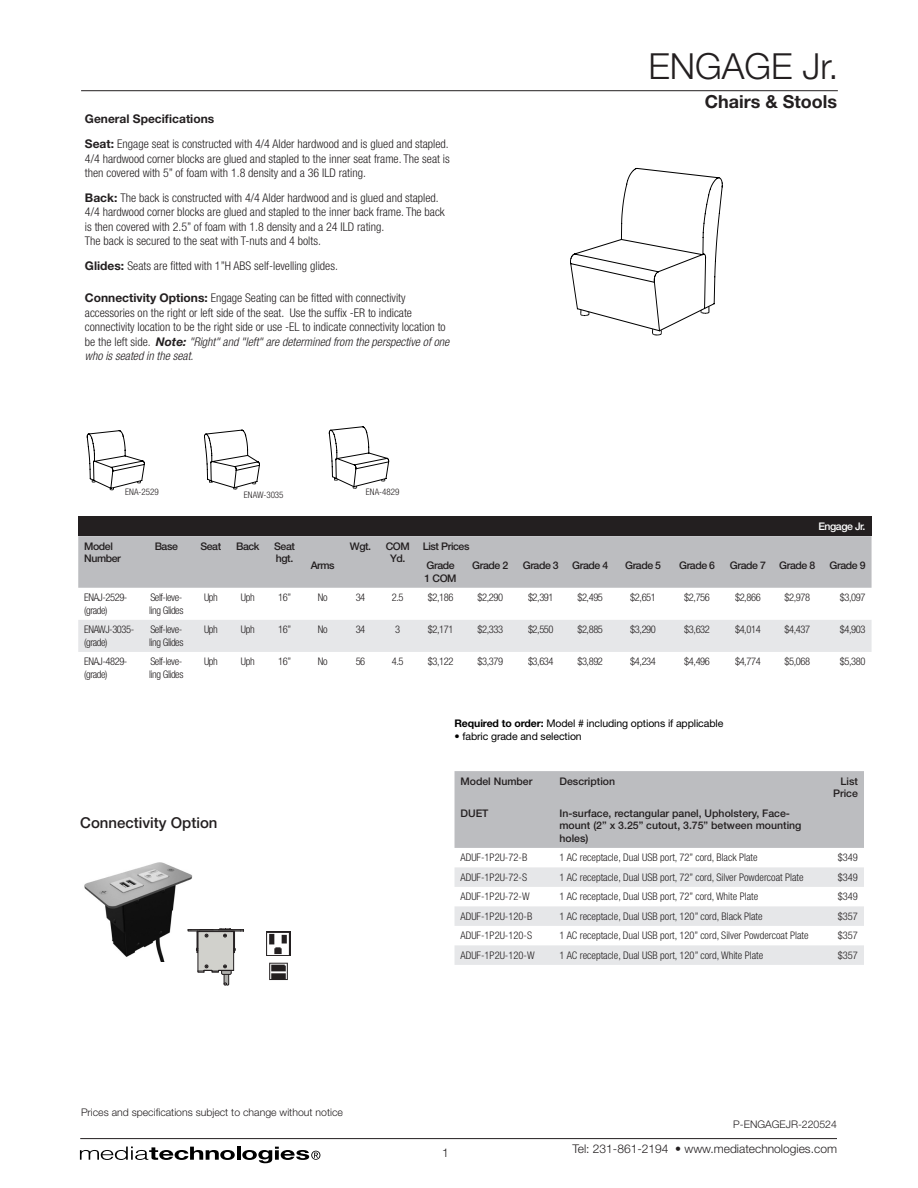
<style>
.page{position:relative;width:918px;height:1188px;background:#fff}
.page>*{position:absolute;margin:0;border:0;box-sizing:border-box;transform-origin:0 0}
.Product_Name_Page_Ti{font:300 36px "Helvetica Neue LT Std";color:#231f20}
.t1{font:700 18px "Helvetica Neue LT Std";color:#231f20}
.Table_Column_Head{font:500 15px "Helvetica Neue LT Std";color:#231f20}
.t2{font:300 condensed 12px/14.4px "Helvetica Neue LT Std";color:#231f20}
.t3{font:300 12px "Helvetica Neue LT Std";color:#231f20}
.General_Spec_Header{font:700 12px "Helvetica Neue LT Std";color:#231f20}
.t4{font:300 condensed 10.5px "Helvetica Neue LT Std";color:#231f20}
.t5{font:500 10.5px/12.6px "Helvetica Neue LT Std";color:#231f20}
.t6{font:300 condensed 10.5px/12.6px "Helvetica Neue LT Std";letter-spacing:-.04em;color:#231f20}
.t7{font:10.5px "Helvetica Neue LT Std";letter-spacing:-.01em;color:#000}
.t8{font:300 10.5px "Helvetica Neue LT Std";color:#231f20}
.t9{font:500 10.5px/12.6px "Helvetica Neue LT Std";letter-spacing:-.04em;color:#231f20}
.t10{font:500 10.5px "Helvetica Neue LT Std";letter-spacing:-.04em;color:#fff}
.Table_Body{font:300 condensed 9px "Helvetica Neue LT Std";color:#231f20}
.s1{font-weight:700;font-stretch:normal}
.s2{font-weight:700;font-style:italic;font-stretch:normal}
.s3{font-style:italic}
.s4{font-weight:700}
</style>
<div class="page">
<hr style="left:80px;top:1138px;width:757px;height:1px;background:#231f20">
<hr style="left:81px;top:90px;width:757px;height:1px;background:#231f20">
<svg style="left:80px;top:1147px;width:155px;height:13px"></svg>
<hr style="left:237px;top:1147px;width:4px;height:13px;background:#000">
<svg style="left:242px;top:1147px;width:78px;height:16px"></svg>
<svg style="left:87px;top:430px;width:58px;height:61px"></svg>
<img style="left:84px;top:862px;width:109px;height:100px">
<img style="left:266px;top:931px;width:24px;height:49px">
<svg style="left:188px;top:929px;width:56px;height:56px"></svg>
<svg style="left:204px;top:430px;width:56px;height:60px"></svg>
<div style="left:78px;top:517px;width:794px;height:19px;background:#231f20"></div>
<div style="left:78px;top:536px;width:794px;height:52px;background:#bcbdc0"></div>
<div style="left:78px;top:620px;width:794px;height:32px;background:#e6e7e9"></div>
<svg style="left:329px;top:427px;width:60px;height:62px"></svg>
<svg style="left:570px;top:168px;width:153px;height:168px"></svg>
<div style="left:455px;top:771px;width:409px;height:77px;background:#bcbdc0"></div>
<svg style="left:455px;top:867px;width:409px;height:98px"></svg>
<p class="Product_Name_Page_Ti" style="left:649px;top:44px;width:192px">ENGAGE Jr.</p>
<p class="General_Spec_Header" style="left:85px;top:111px;width:131px">General Specifications</p>
<p class="t2" style="left:85px;top:137px;width:366px;text-align:justify"><span class="s1">Seat:</span> Engage seat is constructed with 4/4 Alder hardwood and is glued and stapled.<br>4/4 hardwood corner blocks are glued and stapled to the inner seat frame. The seat is then covered with 5” of foam with 1.8 density and a 36 ILD rating.</p>
<p class="t2" style="left:85px;top:190px;width:361px"><span class="s1">Back:</span> The back is constructed with 4/4 Alder hardwood and is glued and stapled.<br>4/4 hardwood corner blocks are glued and stapled to the inner back frame. The back is then covered with 2.5” of foam with 1.8 density and a 24 ILD rating.</p>
<p class="t2" style="left:85px;top:234px;width:238px">The back is secured to the seat with T-nuts and 4 bolts.</p>
<p class="t2" style="left:85px;top:258px;width:254px"><span class="s1">Glides:</span> Seats are fitted with 1”H ABS self-levelling glides.</p>
<p class="t2" style="left:85px;top:291px;width:366px"><span class="s1">Connectivity Options:</span> Engage Seating can be fitted with connectivity accessories on the right or left side of the seat. Use the suffix -ER to indicate connectivity location to be the right side or use -EL to indicate connectivity location to be the left side. <span class="s2">Note:</span> <span class="s3">"Right" and "left" are determined from the perspective of one who is seated in the seat.</span></p>
<p class="Table_Body" style="left:125px;top:487px;width:35px">ENA-2529</p>
<p class="Table_Body" style="left:244px;top:489px;width:41px">ENAW-3035</p>
<p class="Table_Body" style="left:366px;top:487px;width:35px">ENA-4829</p>
<h2 class="t1" style="left:705px;top:90px;width:134px">Chairs &amp; Stools</h2>
<p class="t10" style="left:818px;top:520px;width:49px">Engage Jr.</p>
<p class="t9" style="left:84px;top:540px;width:38px">Model<br>Number</p>
<p class="t5" style="left:155px;top:540px;width:25px">Base</p>
<p class="t5" style="left:201px;top:540px;width:22px">Seat</p>
<p class="t5" style="left:236px;top:540px;width:25px">Back</p>
<p class="t5" style="left:274px;top:540px;width:22px">Seat hgt.</p>
<p class="t5" style="left:350px;top:540px;width:23px">Wgt.</p>
<p class="t5" style="left:386px;top:540px;width:26px;text-align:center">COM<br>Yd.</p>
<p class="t9" style="left:423px;top:540px;width:48px">List Prices</p>
<p class="t5" style="left:311px;top:559px;width:26px">Arms</p>
<p class="t9" style="left:425px;top:559px;width:33px">Grade<br>1 COM</p>
<p class="t5" style="left:472px;top:559px;width:37px">Grade 2</p>
<p class="t5" style="left:523px;top:559px;width:37px">Grade 3</p>
<p class="t5" style="left:572px;top:559px;width:37px">Grade 4</p>
<p class="t5" style="left:625px;top:559px;width:37px">Grade 5</p>
<p class="t5" style="left:679px;top:559px;width:37px">Grade 6</p>
<p class="t5" style="left:730px;top:559px;width:37px">Grade 7</p>
<p class="t5" style="left:779px;top:559px;width:37px">Grade 8</p>
<p class="t5" style="left:830px;top:559px;width:37px">Grade 9</p>
<p class="t6" style="left:84px;top:591px;width:45px">ENAJ-2529- (grade)</p>
<p class="t6" style="left:149px;top:591px;width:36px">Self-leve&shy;ling Glides</p>
<p class="t4" style="left:204px;top:592px;width:15px">Uph</p>
<p class="t4" style="left:241px;top:592px;width:15px">Uph</p>
<p class="t4" style="left:278px;top:592px;width:14px">16”</p>
<p class="t4" style="left:318px;top:592px;width:11px">No</p>
<p class="t4" style="left:356px;top:592px;width:11px">34</p>
<p class="t4" style="left:392px;top:592px;width:13px">2.5</p>
<p class="t4" style="left:428px;top:592px;width:27px">$2,186</p>
<p class="t4" style="left:478px;top:592px;width:27px">$2,290</p>
<p class="t4" style="left:528px;top:592px;width:27px">$2,391</p>
<p class="t4" style="left:577px;top:592px;width:27px">$2,495</p>
<p class="t4" style="left:630px;top:592px;width:27px">$2,651</p>
<p class="t4" style="left:684px;top:592px;width:27px">$2,756</p>
<p class="t4" style="left:735px;top:592px;width:27px">$2,866</p>
<p class="t4" style="left:785px;top:592px;width:27px">$2,978</p>
<p class="t4" style="left:840px;top:592px;width:27px">$3,097</p>
<p class="t6" style="left:84px;top:623px;width:52px">ENAWJ-3035- (grade)</p>
<p class="t6" style="left:149px;top:623px;width:36px">Self-leve&shy;ling Glides</p>
<p class="t4" style="left:204px;top:624px;width:15px">Uph</p>
<p class="t4" style="left:241px;top:624px;width:15px">Uph</p>
<p class="t4" style="left:278px;top:624px;width:14px">16”</p>
<p class="t4" style="left:318px;top:624px;width:11px">No</p>
<p class="t4" style="left:356px;top:624px;width:11px">34</p>
<p class="t4" style="left:395px;top:624px;width:7px">3</p>
<p class="t4" style="left:428px;top:624px;width:27px">$2,171</p>
<p class="t4" style="left:478px;top:624px;width:27px">$2,333</p>
<p class="t4" style="left:528px;top:624px;width:27px">$2,550</p>
<p class="t4" style="left:577px;top:624px;width:27px">$2,885</p>
<p class="t4" style="left:630px;top:624px;width:27px">$3,290</p>
<p class="t4" style="left:684px;top:624px;width:27px">$3,632</p>
<p class="t4" style="left:735px;top:624px;width:27px">$4,014</p>
<p class="t4" style="left:785px;top:624px;width:27px">$4,437</p>
<p class="t4" style="left:840px;top:624px;width:27px">$4,903</p>
<p class="t6" style="left:84px;top:655px;width:45px">ENAJ-4829- (grade)</p>
<p class="t6" style="left:149px;top:655px;width:36px">Self-leve&shy;ling Glides</p>
<p class="t4" style="left:204px;top:656px;width:15px">Uph</p>
<p class="t4" style="left:241px;top:656px;width:15px">Uph</p>
<p class="t4" style="left:278px;top:656px;width:14px">16”</p>
<p class="t4" style="left:318px;top:656px;width:11px">No</p>
<p class="t4" style="left:356px;top:656px;width:11px">56</p>
<p class="t4" style="left:392px;top:656px;width:13px">4.5</p>
<p class="t4" style="left:428px;top:656px;width:27px">$3,122</p>
<p class="t4" style="left:478px;top:656px;width:27px">$3,379</p>
<p class="t4" style="left:528px;top:656px;width:27px">$3,634</p>
<p class="t4" style="left:577px;top:656px;width:27px">$3,892</p>
<p class="t4" style="left:630px;top:656px;width:27px">$4,234</p>
<p class="t4" style="left:684px;top:656px;width:27px">$4,496</p>
<p class="t4" style="left:735px;top:656px;width:27px">$4,774</p>
<p class="t4" style="left:785px;top:656px;width:27px">$5,068</p>
<p class="t4" style="left:840px;top:656px;width:27px">$5,380</p>
<p class="Table_Column_Head" style="left:80px;top:813px;width:139px">Connectivity Option</p>
<p class="t8" style="left:81px;top:1106px;width:263px">Prices and specifications subject to change without notice</p>
<p class="t7" style="left:455px;top:717px;width:270px"><span class="s4">Required to order:</span> Model # including options if applicable</p>
<p class="t7" style="left:455px;top:730px;width:129px">• fabric grade and selection</p>
<p class="t5" style="left:461px;top:774px;width:73px">Model Number</p>
<p class="t5" style="left:560px;top:774px;width:57px">Description</p>
<p class="t5" style="left:833px;top:774px;width:26px;text-align:right">List<br>Price</p>
<p class="t5" style="left:461px;top:807px;width:30px">DUET</p>
<p class="t5" style="left:560px;top:807px;width:243px">In-surface, rectangular panel, Upholstery, Face&shy;mount (2” x 3.25” cutout, 3.75” between mounting holes)</p>
<p class="t4" style="left:461px;top:852px;width:68px">ADUF-1P2U-72-B</p>
<p class="t4" style="left:560px;top:852px;width:200px">1 AC receptacle, Dual USB port, 72” cord, Black Plate</p>
<p class="t4" style="left:838px;top:852px;width:22px">$349</p>
<p class="t4" style="left:461px;top:871px;width:68px">ADUF-1P2U-72-S</p>
<p class="t4" style="left:560px;top:871px;width:246px">1 AC receptacle, Dual USB port, 72” cord, Silver Powdercoat Plate</p>
<p class="t4" style="left:838px;top:871px;width:22px">$349</p>
<p class="t4" style="left:461px;top:891px;width:71px">ADUF-1P2U-72-W</p>
<p class="t4" style="left:560px;top:891px;width:200px">1 AC receptacle, Dual USB port, 72” cord, White Plate</p>
<p class="t4" style="left:838px;top:891px;width:22px">$349</p>
<p class="t4" style="left:461px;top:910px;width:73px">ADUF-1P2U-120-B</p>
<p class="t4" style="left:560px;top:910px;width:205px">1 AC receptacle, Dual USB port, 120” cord, Black Plate</p>
<p class="t4" style="left:838px;top:910px;width:22px">$357</p>
<p class="t4" style="left:461px;top:930px;width:73px">ADUF-1P2U-120-S</p>
<p class="t4" style="left:560px;top:930px;width:250px">1 AC receptacle, Dual USB port, 120” cord, Silver Powdercoat Plate</p>
<p class="t4" style="left:838px;top:930px;width:22px">$357</p>
<p class="t4" style="left:461px;top:949px;width:76px">ADUF-1P2U-120-W</p>
<p class="t4" style="left:560px;top:949px;width:205px">1 AC receptacle, Dual USB port, 120” cord, White Plate</p>
<p class="t4" style="left:838px;top:949px;width:22px">$357</p>
<p class="t8" style="left:733px;top:1118px;width:105px">P-ENGAGEJR-220524</p>
<p class="t3" style="left:442px;top:1146px;width:8px">1</p>
<p class="t3" style="left:572px;top:1142px;width:266px">Tel: 231-861-2194 • www.mediatechnologies.com</p>
</div>
